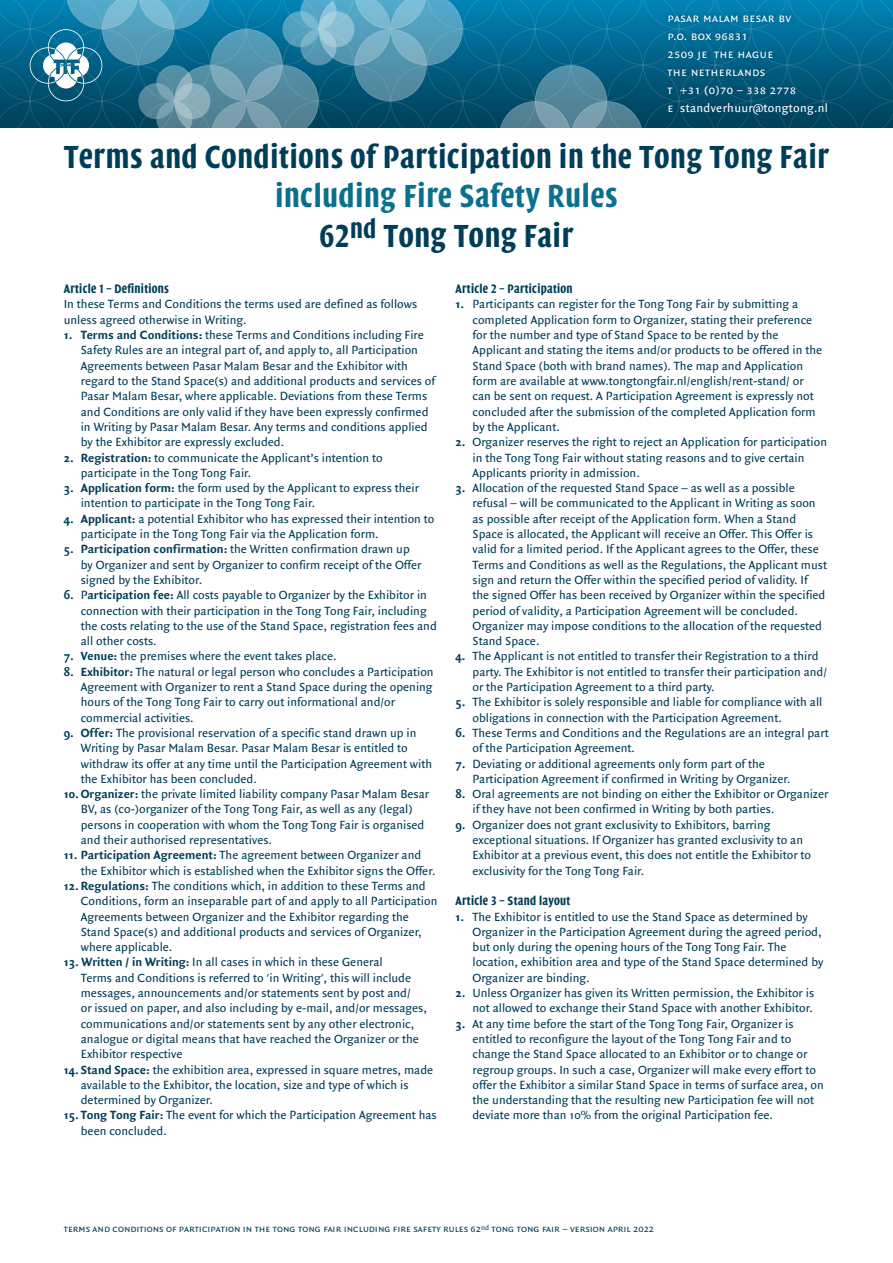
<style>
.page{position:relative;width:893px;height:1263px;background:#fff}
.page>*{position:absolute;margin:0;border:0;box-sizing:border-box;transform-origin:0 0}
.t1{font:600 33px "Quadraat Sans Dis";letter-spacing:.025em;color:#003d58}
.t2{font:600 33px/39.6px "Quadraat Sans Dis";letter-spacing:.025em;color:#0b708d;text-align:center}
.t3{font:12.75px/15.3px "Quadraat Sans";color:#003d58}
.t4{font:12.75px/18px "Quadraat Sans Caps";letter-spacing:.025em;color:#fff}
.t5{font:600 12.75px "Quadraat Sans Dis";letter-spacing:.025em;color:#003d58}
.t6{font:12.75px "Quadraat Sans";letter-spacing:.025em;color:#fff}
.t7{font:10.5px "Quadraat Sans Caps";color:#003d58}
.s1{font-family:"Quadraat Sans Caps"}
.s2{color:#003d58}
.s3{font-weight:700}
</style>
<div class="page">
<svg style="left:0;top:0;width:893px;height:128px;background:#287999"></svg>
<div style="left:664px;top:11px;width:168px;height:108px;background:#003d58;opacity:.75"></div>
<p class="t4" style="left:667px;top:9px;width:130px">pasar malam besar bv p.o. box 96831<br>2509 je the hague<br>the netherlands<br>t +31 (0)70 – 338 2778</p>
<p class="t6" style="left:667px;top:100px;width:162px"><span class="s1">e</span> standverhuur@tongtong.nl</p>
<h1 class="t1" style="left:64px;top:139px;width:766px">Terms and Conditions of Participation in the Tong Tong Fair</h1>
<h1 class="t2" style="left:275px;top:177px;width:344px">including Fire Safety Rules<br><span class="s2">62</span><sup>nd</sup> <span class="s2">Tong Tong Fair</span></h1>
<p class="t5" style="left:64px;top:282px;width:107px">Article 1 – Definitions</p>
<p class="t3" style="left:64px;top:297px;width:355px">In these Terms and Conditions the terms used are defined as follows unless agreed otherwise in Writing.</p>
<p class="t3" style="left:81px;top:327px;width:356px;text-indent:-17px"><span class="s3">1. Terms and Conditions:</span> these Terms and Conditions including Fire Safety Rules are an integral part of, and apply to, all Participation Agreements between Pasar Malam Besar and the Exhibitor with regard to the Stand Space(s) and additional products and services of Pasar Malam Besar, where applicable. Deviations from these Terms and Conditions are only valid if they have been expressly confirmed in Writing by Pasar Malam Besar. Any terms and conditions applied by the Exhibitor are expressly excluded.</p>
<p class="t3" style="left:81px;top:450px;width:304px;text-indent:-17px"><span class="s3">2. Registration:</span> to communicate the Applicant’s intention to participate in the Tong Tong Fair.</p>
<p class="t3" style="left:81px;top:480px;width:340px;text-indent:-17px"><span class="s3">3. Application form:</span> the form used by the Applicant to express their intention to participate in the Tong Tong Fair.</p>
<p class="t3" style="left:81px;top:511px;width:355px;text-indent:-17px"><span class="s3">4. Applicant:</span> a potential Exhibitor who has expressed their intention to participate in the Tong Tong Fair via the Application form.</p>
<p class="t3" style="left:81px;top:542px;width:342px;text-indent:-17px"><span class="s3">5. Participation confirmation:</span> the Written confirmation drawn up by Organizer and sent by Organizer to confirm receipt of the Offer signed by the Exhibitor.</p>
<p class="t3" style="left:81px;top:587px;width:358px;text-indent:-17px"><span class="s3">6.</span> P<span class="s3">articipation fee:</span> All costs payable to Organizer by the Exhibitor in connection with their participation in the Tong Tong Fair, including the costs relating to the use of the Stand Space, registration fees and all other costs.</p>
<p class="t3" style="left:64px;top:649px;width:274px"><span class="s3">7. Venue:</span> the premises where the event takes place.</p>
<p class="t3" style="left:81px;top:664px;width:354px;text-indent:-17px"><span class="s3">8. Exhibitor:</span> The natural or legal person who concludes a Participation Agreement with Organizer to rent a Stand Space during the opening hours of the Tong Tong Fair to carry out informational and/or commercial activities.</p>
<p class="t3" style="left:81px;top:725px;width:353px;text-indent:-17px"><span class="s3">9. Offer:</span> The provisional reservation of a specific stand drawn up in Writing by Pasar Malam Besar. Pasar Malam Besar is entitled to withdraw its offer at any time until the Participation Agreement with the Exhibitor has been concluded.</p>
<p class="t3" style="left:81px;top:786px;width:350px;text-indent:-17px"><span class="s3">10. Organizer:</span> the private limited liability company Pasar Malam Besar BV, as (co-)organizer of the Tong Tong Fair, as well as any (legal) persons in cooperation with whom the Tong Tong Fair is organised and their authorised representatives.</p>
<p class="t3" style="left:81px;top:848px;width:356px;text-indent:-17px"><span class="s3">11. Participation Agreement:</span> The agreement between Organizer and the Exhibitor which is established when the Exhibitor signs the Offer.</p>
<p class="t3" style="left:81px;top:878px;width:358px;text-indent:-17px"><span class="s3">12. Regulations:</span> The conditions which, in addition to these Terms and Conditions, form an inseparable part of and apply to all Participation Agreements between Organizer and the Exhibitor regarding the Stand Space(s) and additional products and services of Organizer, where applicable.</p>
<p class="t3" style="left:81px;top:955px;width:348px;text-indent:-17px"><span class="s3">13. Written / in Writing:</span> In all cases in which in these General<br>Terms and Conditions is referred to 'in Writing', this will include messages, announcements and/or statements sent by post and/<br>or issued on paper, and also including by e-mail, and/or messages, communications and/or statements sent by any other electronic, analogue or digital means that have reached the Organizer or the Exhibitor respective</p>
<p class="t3" style="left:81px;top:1062px;width:354px;text-indent:-17px"><span class="s3">14. Stand Space:</span> the exhibition area, expressed in square metres, made available to the Exhibitor, the location, size and type of which is determined by Organizer.</p>
<p class="t3" style="left:81px;top:1108px;width:357px;text-indent:-17px"><span class="s3">15. Tong Tong Fair:</span> The event for which the Participation Agreement has been concluded.</p>
<p class="t5" style="left:455px;top:282px;width:119px">Article 2 – Participation</p>
<p class="t3" style="left:472px;top:297px;width:351px;text-indent:-17px"><span class="s3">1.</span> Participants can register for the Tong Tong Fair by submitting a completed Application form to Organizer, stating their preference for the number and type of Stand Space to be rented by the Applicant and stating the items and/or products to be offered in the Stand Space (both with brand names). The map and Application form are available at www.tongtongfair.nl/english/rent-stand/ or can be sent on request. A Participation Agreement is expressly not concluded after the submission of the completed Application form by the Applicant.</p>
<p class="t3" style="left:472px;top:434px;width:356px;text-indent:-17px"><span class="s3">2.</span> Organizer reserves the right to reject an Application for participation in the Tong Tong Fair without stating reasons and to give certain<br>Applicants priority in admission.</p>
<p class="t3" style="left:472px;top:480px;width:356px;text-indent:-17px"><span class="s3">3.</span> Allocation of the requested Stand Space – as well as a possible refusal – will be communicated to the Applicant in Writing as soon as possible after receipt of the Application form. When a Stand Space is allocated, the Applicant will receive an Offer. This Offer is valid for a limited period. If the Applicant agrees to the Offer, these Terms and Conditions as well as the Regulations, the Applicant must sign and return the Offer within the specified period of validity. If the signed Offer has been received by Organizer within the specified period of validity, a Participation Agreement will be concluded.<br>Organizer may impose conditions to the allocation of the requested Stand Space.</p>
<p class="t3" style="left:472px;top:649px;width:356px;text-indent:-17px"><span class="s3">4.</span> The Applicant is not entitled to transfer their Registration to a third party. The Exhibitor is not entitled to transfer their participation and/ or the Participation Agreement to a third party.</p>
<p class="t3" style="left:472px;top:695px;width:351px;text-indent:-17px"><span class="s3">5.</span> The Exhibitor is solely responsible and liable for compliance with all obligations in connection with the Participation Agreement.</p>
<p class="t3" style="left:472px;top:725px;width:358px;text-indent:-17px"><span class="s3">6.</span> These Terms and Conditions and the Regulations are an integral part of the Participation Agreement.</p>
<p class="t3" style="left:472px;top:756px;width:319px;text-indent:-17px"><span class="s3">7.</span> Deviating or additional agreements only form part of the<br>Participation Agreement if confirmed in Writing by Organizer.</p>
<p class="t3" style="left:472px;top:786px;width:357px;text-indent:-17px"><span class="s3">8.</span> Oral agreements are not binding on either the Exhibitor or Organizer if they have not been confirmed in Writing by both parties.</p>
<p class="t3" style="left:472px;top:817px;width:340px;text-indent:-17px"><span class="s3">9.</span> Organizer does not grant exclusivity to Exhibitors, barring exceptional situations. If Organizer has granted exclusivity to an Exhibitor at a previous event, this does not entitle the Exhibitor to exclusivity for the Tong Tong Fair.</p>
<p class="t5" style="left:455px;top:894px;width:116px">Article 3 – Stand layout</p>
<p class="t3" style="left:472px;top:909px;width:352px;text-indent:-17px"><span class="s3">1.</span> The Exhibitor is entitled to use the Stand Space as determined by Organizer in the Participation Agreement during the agreed period, but only during the opening hours of the Tong Tong Fair. The location, exhibition area and type of the Stand Space determined by Organizer are binding.</p>
<p class="t3" style="left:455px;top:985px;width:360px;text-align:right"><span class="s3">2.</span> Unless Organizer has given its Written permission, the Exhibitor is not allowed to exchange their Stand Space with another Exhibitor.</p>
<p class="t3" style="left:472px;top:1016px;width:353px;text-indent:-17px"><span class="s3">3.</span> At any time before the start of the Tong Tong Fair, Organizer is entitled to reconfigure the layout of the Tong Tong Fair and to change the Stand Space allocated to an Exhibitor or to change or regroup groups. In such a case, Organizer will make every effort to offer the Exhibitor a similar Stand Space in terms of surface area, on the understanding that the resulting new Participation fee will not deviate more than 10% from the original Participation fee.</p>
<p class="t7" style="left:64px;top:1223px;width:592px">terms and conditions of participation in the tong tong fair including fire safety rules 62<sup>nd</sup> tong tong fair – version april 2022</p>
</div>
